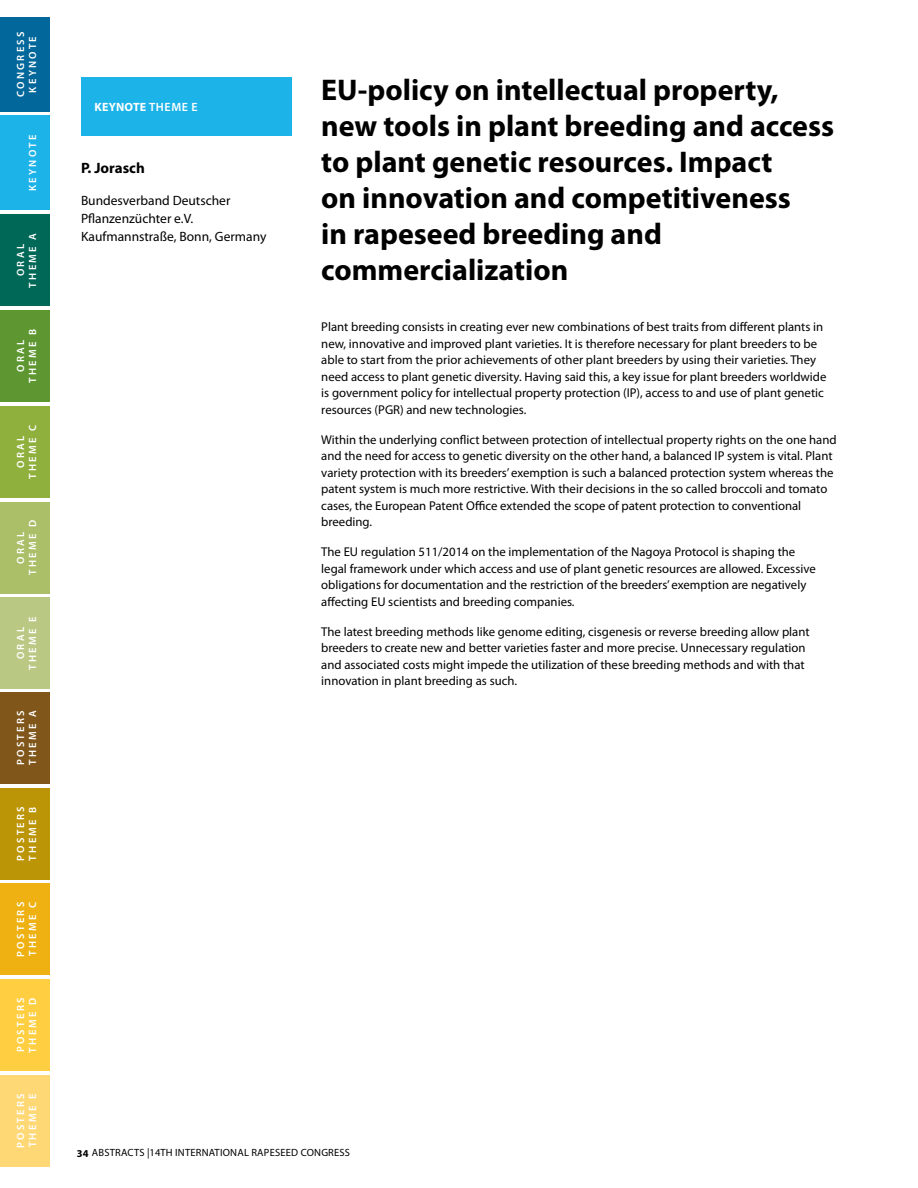
<style>
.page{position:relative;width:918px;height:1188px;background:#fff}
.page>*{position:absolute;margin:0;border:0;box-sizing:border-box;transform-origin:0 0}
.t1{font:700 30px/36px "Myriad Pro";color:#000}
.t2{font:700 15px "Myriad Pro";color:#000}
.t3{font:13.5px/18px "Myriad Pro";color:#000}
.t4{font:12.75px/16.5px "Myriad Pro";color:#000}
.t5{font:700 12px "Myriad Pro";letter-spacing:.02em;color:#fff}
.t6{font:600 10.5px/12px "Myriad Pro";letter-spacing:.22em;color:#fff;text-align:center}
.t7{font:10.5px "Myriad Pro";letter-spacing:.02em;color:#000}
.s1{font-weight:600}
.s2{font-weight:700}
</style>
<div class="page">
<div style="left:0;top:17px;width:50px;height:95px;background:#02679a"></div>
<div style="left:0;top:215px;width:50px;height:91px;background:#006857"></div>
<div style="left:0;top:692px;width:50px;height:92px;background:#80561b"></div>
<div style="left:0;top:310px;width:50px;height:92px;background:#5e9732"></div>
<div style="left:0;top:788px;width:50px;height:91px;background:#bc9507"></div>
<div style="left:0;top:406px;width:50px;height:92px;background:#90b03e"></div>
<div style="left:0;top:883px;width:50px;height:92px;background:#eeb111"></div>
<div style="left:0;top:502px;width:50px;height:91px;background:#aabf68"></div>
<div style="left:0;top:979px;width:50px;height:92px;background:#ffce41"></div>
<div style="left:0;top:597px;width:50px;height:92px;background:#b9c984"></div>
<div style="left:0;top:1075px;width:50px;height:92px;background:#ffd876"></div>
<div style="left:0;top:116px;width:50px;height:94px;background:#1cb3e8"></div>
<div style="left:81px;top:78px;width:211px;height:58px;background:#1cb3e8"></div>
<p class="t6" style="left:14px;top:97px;width:66px;rotate:-90deg">CONGR ESS<br>KEYNOT E</p>
<p class="t6" style="left:26px;top:191px;width:58px;rotate:-90deg">KEYNOT E</p>
<p class="t6" style="left:14px;top:288px;width:56px;rotate:-90deg">ORAL<br>THEME A</p>
<p class="t6" style="left:14px;top:383px;width:54px;rotate:-90deg">ORAL<br>THEME B</p>
<p class="t6" style="left:14px;top:479px;width:56px;rotate:-90deg">ORAL<br>THEME C</p>
<p class="t6" style="left:14px;top:575px;width:55px;rotate:-90deg">ORAL<br>THEME D</p>
<p class="t6" style="left:14px;top:670px;width:54px;rotate:-90deg">ORAL<br>THEME E</p>
<p class="t6" style="left:14px;top:765px;width:56px;text-align:left;rotate:-90deg">POSTERS<br>THEME A</p>
<p class="t6" style="left:14px;top:861px;width:55px;text-align:left;rotate:-90deg">POSTERS<br>THEME B</p>
<p class="t6" style="left:14px;top:957px;width:56px;text-align:left;rotate:-90deg">POSTERS<br>THEME C</p>
<p class="t6" style="left:14px;top:1053px;width:55px;text-align:left;rotate:-90deg">POSTERS<br>THEME D</p>
<p class="t6" style="left:14px;top:1148px;width:55px;text-align:left;rotate:-90deg">POSTERS<br>THEME E</p>
<p class="t5" style="left:95px;top:100px;width:103px">Keynote <span class="s1">THEME E</span></p>
<p class="t2" style="left:81px;top:158px;width:65px">P. Jorasch</p>
<p class="t3" style="left:81px;top:191px;width:187px">Bundesverband Deutscher<br>Pflanzenzüchter e.V.<br>Kaufmannstraße, Bonn, Germany</p>
<h1 class="t1" style="left:321px;top:71px;width:514px">EU-policy on intellectual property, new tools in plant breeding and access to plant genetic resources. Impact<br>on innovation and competitiveness<br>in rapeseed breeding and commercialization</h1>
<p class="t4" style="left:321px;top:319px;width:507px">Plant breeding consists in creating ever new combinations of best traits from different plants in new, innovative and improved plant varieties. It is therefore necessary for plant breeders to be able to start from the prior achievements of other plant breeders by using their varieties. They need access to plant genetic diversity. Having said this, a key issue for plant breeders worldwide is government policy for intellectual property protection (IP), access to and use of plant genetic resources (PGR) and new technologies.</p>
<p class="t4" style="left:321px;top:431px;width:517px">Within the underlying conflict between protection of intellectual property rights on the one hand and the need for access to genetic diversity on the other hand, a balanced IP system is vital. Plant variety protection with its breeders’ exemption is such a balanced protection system whereas the patent system is much more restrictive. With their decisions in the so called broccoli and tomato cases, the European Patent Office extended the scope of patent protection to conventional breeding.</p>
<p class="t4" style="left:321px;top:544px;width:496px">The EU regulation 511/2014 on the implementation of the Nagoya Protocol is shaping the legal framework under which access and use of plant genetic resources are allowed. Excessive obligations for documentation and the restriction of the breeders’ exemption are negatively affecting EU scientists and breeding companies.</p>
<p class="t4" style="left:321px;top:623px;width:490px">The latest breeding methods like genome editing, cisgenesis or reverse breeding allow plant breeders to create new and better varieties faster and more precise. Unnecessary regulation and associated costs might impede the utilization of these breeding methods and with that innovation in plant breeding as such.</p>
<p class="t7" style="left:77px;top:1146px;width:28px"><span class="s2">34</span> ABSTR</p>
<p class="t7" style="left:121px;top:1146px;width:13px">ACTS</p>
<p class="t7" style="left:147px;top:1146px;width:38px">|14TH INTERN</p>
<p class="t7" style="left:209px;top:1146px;width:67px">ATIONAL RAPESEE</p>
<p class="t7" style="left:291px;top:1146px;width:17px">D CONGRESS</p>
</div>
